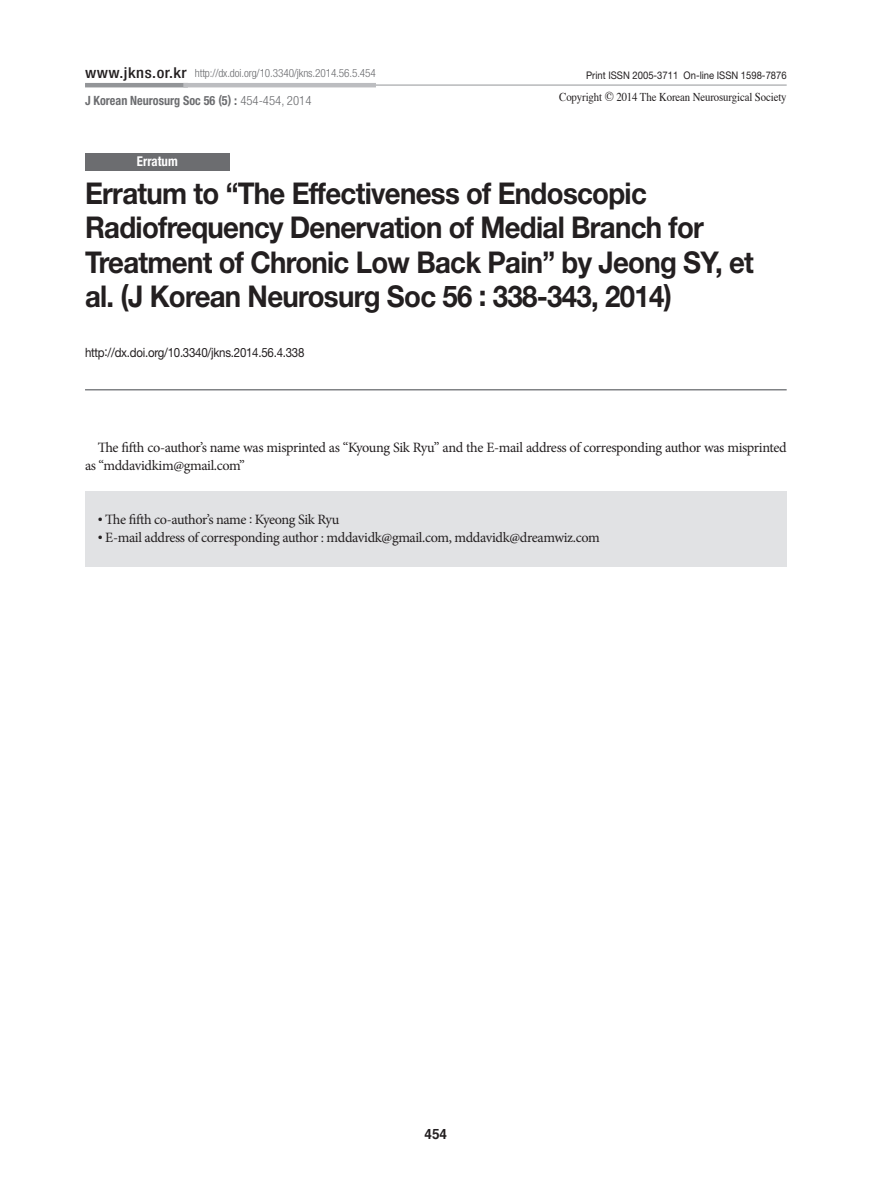
<style>
.page{position:relative;width:893px;height:1191px;background:#fff}
.page>*{position:absolute;margin:0;border:0;box-sizing:border-box;transform-origin:0 0}
.제목_JKNS{font:700 30px/34.5px "Helvetica Neue LT Std";letter-spacing:-.025em;color:#231f20;scale:.92 1}
.t1{font:500 condensed 15px "Helvetica Neue LT Std";letter-spacing:.03em;color:#231f20;scale:1.1 1}
.본문_JKNS{font:14.25px/18.5px "Minion Pro";letter-spacing:-.03em;color:#231f20}
.t2{font:700 14.25px "Helvetica";color:#231f20;scale:.95 1}
.t3{font:700 condensed 13.5px "Helvetica Neue LT Std";color:#fff;scale:.95 1}
.저자명_JKNS{font:12.75px "Helvetica Neue LT Std";letter-spacing:-.02em;color:#231f20;scale:.9 1}
.t4{font:700 condensed 12.75px "Helvetica Neue LT Std";color:#6c6d70;scale:.95 1}
.t5{font:12px "Times";letter-spacing:-.01em;color:#231f20;scale:.9 1}
.t6{font:300 condensed 11.25px "Helvetica Neue LT Std";letter-spacing:-.01em;color:#6c6d70}
.t7{font:10.5px "Helvetica Neue LT Std";color:#231f20;scale:.9 1}
.s1{font-weight:300}
.s2{font-size:13.5px}
.s3{font-family:"Times New Roman"}
</style>
<div class="page">
<hr style="left:85px;top:389px;width:702px;height:1px;background:#808285">
<div style="left:85px;top:153px;width:145px;height:17px;background:#6c6d70"></div>
<hr style="left:85px;top:85px;width:702px;height:1px;background:#939598">
<hr style="left:85px;top:83px;width:103px;height:4px;background:#939598">
<hr style="left:183px;top:83px;width:193px;height:4px;background:#bcbdc0">
<div style="left:85px;top:491px;width:702px;height:75px;background:#e1e2e4"></div>
<p class="t1" style="left:85px;top:64px;width:94px">www.jkns.or.kr</p>
<p class="t7" style="left:586px;top:69px;width:224px">Print ISSN 2005-3711 On-line ISSN 1598-7876</p>
<p class="t6" style="left:195px;top:67px;width:183px">http://dx.doi.org/10.3340/jkns.2014.56.5.454</p>
<p class="t4" style="left:85px;top:92px;width:240px">J Korean Neurosurg Soc 56 (5) : <span class="s1">454-454, 2014</span></p>
<p class="t3" style="left:137px;top:153px;width:44px">Erratum</p>
<p class="t5" style="left:559px;top:85px;width:254px">Copyright <span class="s2">©</span> 2014 The Korean Neurosurgical Society</p>
<p class="제목_JKNS" style="left:85px;top:175px;width:729px">Erratum to “The Effectiveness of Endoscopic Radiofrequency Denervation of Medial Branch for Treatment of Chronic Low Back Pain” by Jeong SY, et al. (J Korean Neurosurg Soc 56 : 338-343, 2014)</p>
<p class="저자명_JKNS" style="left:85px;top:345px;width:245px">http://dx.doi.org/10.3340/jkns.2014.56.4.338</p>
<p class="본문_JKNS" style="left:85px;top:438px;width:703px;text-indent:13px">The fifth co-author’s name was misprinted as “Kyoung Sik Ryu” and the E-mail address of corresponding author was misprinted as “mddavidkim@gmail.com”</p>
<p class="본문_JKNS" style="left:98px;top:510px;width:243px"><span class="s3">•</span> The fifth co-author’s name : Kyeong Sik Ryu</p>
<p class="본문_JKNS" style="left:98px;top:528px;width:504px"><span class="s3">•</span> E-mail address of corresponding author : mddavidk@gmail.com, mddavidk@dreamwiz.com</p>
<p class="t2" style="left:425px;top:1123px;width:25px">454</p>
</div>
